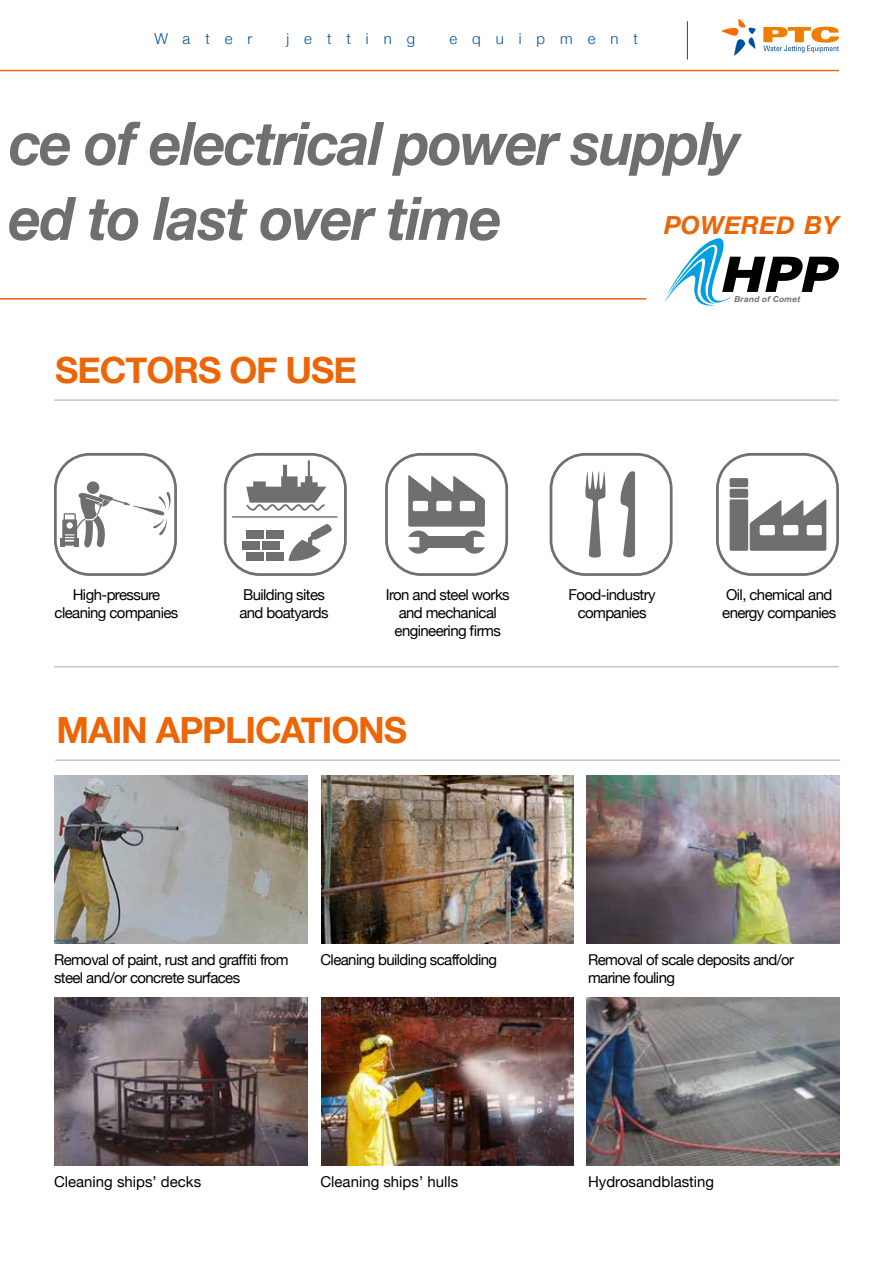
<style>
.page{position:relative;width:893px;height:1263px;background:#fff}
.page>*{position:absolute;margin:0;border:0;box-sizing:border-box;transform-origin:0 0}
.t1{font:italic 700 60px/75px "Helvetica Neue";letter-spacing:-.03em;color:#706f6f;scale:.95 1}
.t2{font:700 36px "Helvetica Neue";letter-spacing:-.03em;color:#ec6608}
.t3{font:italic 700 24.9px "Helvetica Neue";letter-spacing:.01em;color:#ec6608}
.t4{font:15px/18px "Helvetica Neue";letter-spacing:-.04em;color:#000}
.t5{font:15px "Helvetica Neue";color:#000}
.t6{font:300 15px "Helvetica Neue";letter-spacing:1em;color:#004f9f}
.t7{font:italic 700 8.25px "Helvetica Neue";letter-spacing:.03em;color:#706f6f}
</style>
<div class="page">
<hr style="left:0;top:70px;width:839px;height:1px;background:#ec6608">
<hr style="left:687px;top:21px;width:1px;height:39px;background:#004f9f">
<svg style="left:721px;top:19px;width:35px;height:37px"></svg>
<svg style="left:763px;top:27px;width:76px;height:26px"></svg>
<hr style="left:54px;top:399px;width:785px;height:2px;background:#c6c6c6">
<div style="left:550px;top:453px;width:123px;height:123px;border:3px solid #706f6f;border-radius:34px"></div>
<svg style="left:585px;top:471px;width:21px;height:87px"></svg>
<svg style="left:620px;top:471px;width:15px;height:86px"></svg>
<div style="left:385px;top:453px;width:123px;height:123px;border:3px solid #706f6f;border-radius:34px"></div>
<svg style="left:408px;top:475px;width:77px;height:79px"></svg>
<div style="left:54px;top:453px;width:123px;height:123px;border:3px solid #706f6f;border-radius:34px"></div>
<div style="left:87px;top:481px;width:12px;height:13px;background:#706f6f;border-radius:50%"></div>
<svg style="left:60px;top:492px;width:111px;height:56px"></svg>
<div style="left:224px;top:453px;width:123px;height:123px;border:3px solid #706f6f;border-radius:34px"></div>
<div style="left:246px;top:530px;width:17px;height:9px;background:#706f6f"></div>
<div style="left:246px;top:552px;width:17px;height:9px;background:#706f6f"></div>
<div style="left:242px;top:541px;width:17px;height:9px;background:#706f6f"></div>
<div style="left:266px;top:530px;width:18px;height:9px;background:#706f6f"></div>
<div style="left:266px;top:552px;width:18px;height:9px;background:#706f6f"></div>
<div style="left:262px;top:541px;width:18px;height:9px;background:#706f6f"></div>
<svg style="left:289px;top:524px;width:43px;height:37px"></svg>
<svg style="left:246px;top:460px;width:80px;height:51px"></svg>
<hr style="left:232px;top:516px;width:105px;height:2px;background:#706f6f">
<div style="left:716px;top:453px;width:123px;height:123px;border:3px solid #706f6f;border-radius:34px"></div>
<div style="left:730px;top:499px;width:18px;height:52px;background:#706f6f;border-radius:2px"></div>
<svg style="left:750px;top:499px;width:76px;height:52px"></svg>
<div style="left:730px;top:478px;width:18px;height:9px;background:#706f6f;border-radius:2px"></div>
<div style="left:730px;top:489px;width:18px;height:9px;background:#706f6f;border-radius:2px"></div>
<hr style="left:54px;top:666px;width:785px;height:1px;background:#c6c6c6">
<hr style="left:0;top:298px;width:646px;height:2px;background:#ec6608">
<svg style="left:664px;top:238px;width:175px;height:68px"></svg>
<hr style="left:55px;top:759px;width:785px;height:2px;background:#c6c6c6">
<img style="left:54px;top:775px;width:254px;height:168px">
<img style="left:321px;top:775px;width:252px;height:168px">
<img style="left:587px;top:775px;width:252px;height:168px">
<img style="left:54px;top:997px;width:254px;height:168px">
<img style="left:321px;top:997px;width:252px;height:168px">
<img style="left:587px;top:997px;width:252px;height:168px">
<p class="t6" style="left:155px;top:27px;width:99px">Water</p>
<p class="t6" style="left:287px;top:27px;width:130px">jetting</p>
<p class="t6" style="left:449px;top:27px;width:190px">equipment</p>
<h1 class="t1" style="left:9px;top:108px;width:777px">ce of electrical power supply ed to last over time</h1>
<h3 class="t3" style="left:664px;top:205px;width:176px">Powered by</h3>
<h2 class="t2" style="left:55px;top:342px;width:303px">SECTORS OF USE</h2>
<p class="t7" style="left:734px;top:293px;width:67px">Brand of Comet</p>
<p class="t4" style="left:55px;top:587px;width:125px;text-align:center">High-pressure cleaning companies</p>
<p class="t4" style="left:239px;top:587px;width:91px">Building sites and boatyards</p>
<p class="t4" style="left:386px;top:587px;width:125px;text-align:center">Iron and steel works and mechanical engineering firms</p>
<p class="t4" style="left:569px;top:587px;width:88px;text-align:center">Food-industry companies</p>
<p class="t4" style="left:722px;top:587px;width:115px">Oil, chemical and energy companies</p>
<h2 class="t2" style="left:57px;top:702px;width:352px">MAIN APPLICATIONS</h2>
<p class="t4" style="left:54px;top:952px;width:236px">Removal of paint, rust and graffiti from steel and/or concrete surfaces</p>
<p class="t4" style="left:320px;top:952px;width:178px">Cleaning building scaffolding</p>
<p class="t4" style="left:588px;top:952px;width:208px">Removal of scale deposits and/or marine fouling</p>
<p class="t5" style="left:54px;top:1171px;width:149px">Cleaning ships’ decks</p>
<p class="t5" style="left:320px;top:1171px;width:139px">Cleaning ships’ hulls</p>
<p class="t5" style="left:588px;top:1171px;width:128px">Hydrosandblasting</p>
</div>
